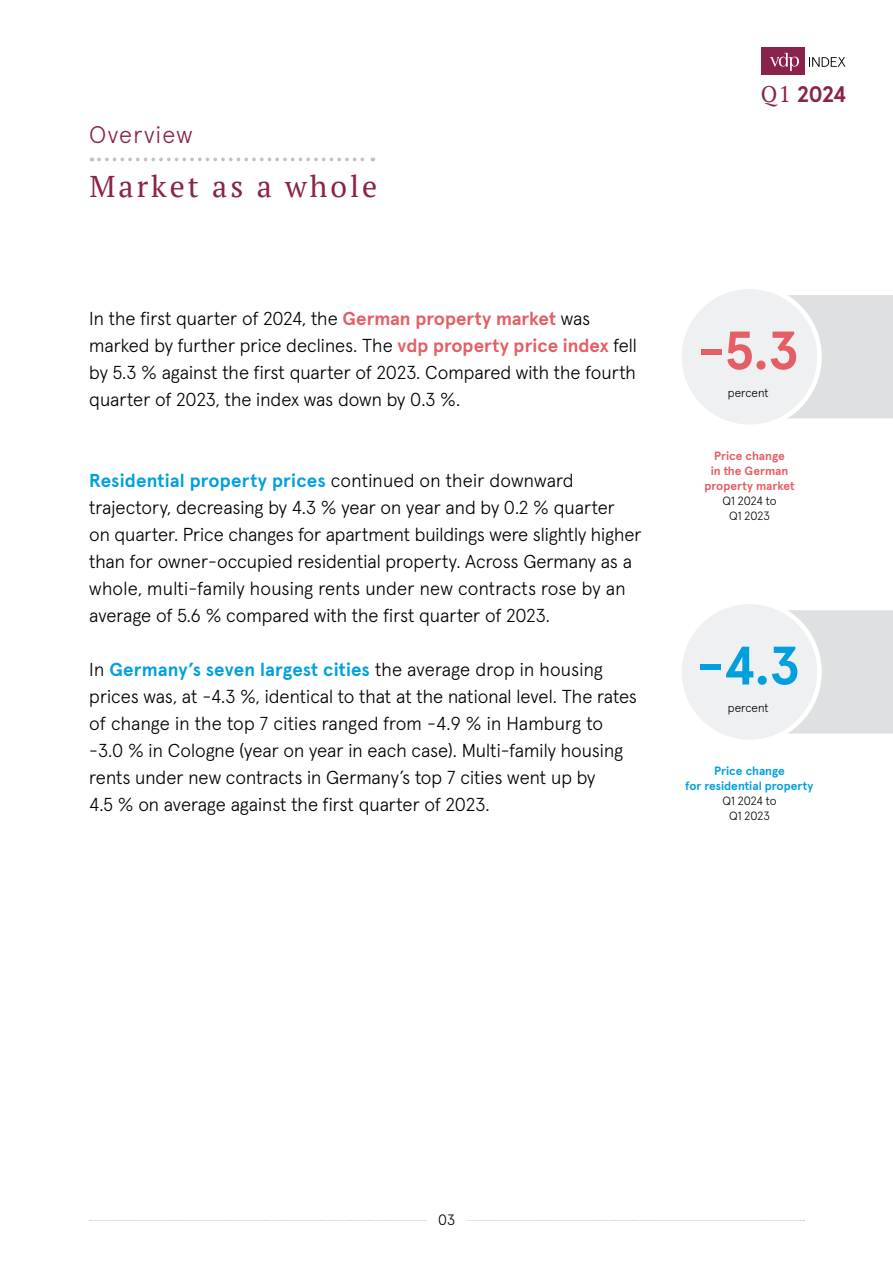
<style>
.page{position:relative;width:893px;height:1263px;background:#fff}
.page>*{position:absolute;margin:0;border:0;box-sizing:border-box;transform-origin:0 0}
.t1{font:700 54px "Apercu Pro";color:#e45e65}
.t2{font:700 54px "Apercu Pro";color:#00a0de}
.t3{font:30px "PT Serif";letter-spacing:.1em;color:#8a234b}
.t4{font:300 24px "Apercu Pro";letter-spacing:.05em;color:#8a234b}
.t5{font:700 22.5px "Apercu Pro";color:#8a234b}
.t6{font:300 18.75px/27px "Apercu Pro";color:#000}
.t7{font:300 15px "Apercu Pro";color:#000}
.t8{font:300 12px/15px "Apercu Pro";color:#000;text-align:center}
.t9{font:700 12px/15px "Apercu Pro";letter-spacing:-.005em;color:#e45e65;text-align:center}
.t10{font:700 12px/15px "Apercu Pro";color:#00a0de;text-align:center}
.s1{font-family:"PT Serif";font-weight:400}
.s2{font-weight:700;color:#e45e65}
.s3{font-weight:700;color:#00a0de}
</style>
<div class="page">
<div style="left:761px;top:47px;width:44px;height:27px;background:#8a234b"></div>
<svg style="left:770px;top:53px;width:29px;height:18px"></svg>
<svg style="left:809px;top:57px;width:36px;height:10px"></svg>
<svg style="left:89px;top:1220px;width:715px;height:1px"></svg>
<div style="left:427px;top:1210px;width:39px;height:21px;background:#fff"></div>
<svg style="left:99px;top:158px;width:274px;height:3px"></svg>
<div style="left:788px;top:295px;width:105px;height:123px;background:#dfe0e2"></div>
<div style="left:788px;top:610px;width:105px;height:123px;background:#dfe0e2"></div>
<div style="left:679px;top:287px;width:140px;height:140px;background:#eff0f1;border-radius:50%"></div>
<div style="left:677px;top:284px;width:145px;height:145px;border:4px solid #fff;border-radius:50%"></div>
<div style="left:679px;top:602px;width:140px;height:140px;background:#eff0f1;border-radius:50%"></div>
<div style="left:677px;top:600px;width:145px;height:144px;border:4px solid #fff;border-radius:50%"></div>
<p class="t4" style="left:89px;top:120px;width:105px">Overview</p>
<h2 class="t3" style="left:90px;top:167px;width:289px">Market as a whole</h2>
<p class="t5" style="left:761px;top:80px;width:87px"><span class="s1">Q1</span> 2024</p>
<p class="t6" style="left:89px;top:304px;width:549px">In the first quarter of 2024, the <span class="s2">German property market</span> was marked by further price declines. The <span class="s2">vdp property price index</span> fell by 5.3 % against the first quarter of 2023. Compared with the fourth quarter of 2023, the index was down by 0.3 %.</p>
<p class="t6" style="left:89px;top:466px;width:554px"><span class="s3">Residential property prices</span> continued on their downward trajectory, decreasing by 4.3 % year on year and by 0.2 % quarter<br>on quarter. Price changes for apartment buildings were slightly higher than for owner-occupied residential property. Across Germany as a whole, multi-family housing rents under new contracts rose by an average of 5.6 % compared with the first quarter of 2023.</p>
<p class="t6" style="left:89px;top:655px;width:549px">In <span class="s3">Germany’s seven largest cities</span> the average drop in housing prices was, at -4.3 %, identical to that at the national level. The rates of change in the top 7 cities ranged from -4.9 % in Hamburg to -3.0 % in Cologne (year on year in each case). Multi-family housing rents under new contracts in Germany’s top 7 cities went up by<br>4.5 % on average against the first quarter of 2023.</p>
<h1 class="t1" style="left:698px;top:318px;width:102px">-5.3</h1>
<p class="t8" style="left:728px;top:385px;width:42px">percent</p>
<p class="t9" style="left:704px;top:448px;width:92px">Price change<br>in the German property market</p>
<p class="t8" style="left:722px;top:493px;width:55px">Q1 2024 to<br>Q1 2023</p>
<h1 class="t2" style="left:697px;top:633px;width:104px">-4.3</h1>
<p class="t8" style="left:728px;top:700px;width:42px">percent</p>
<p class="t10" style="left:686px;top:763px;width:129px">Price change<br>for residential property</p>
<p class="t8" style="left:722px;top:793px;width:55px">Q1 2024 to<br>Q1 2023</p>
<p class="t7" style="left:438px;top:1210px;width:19px">03</p>
</div>
